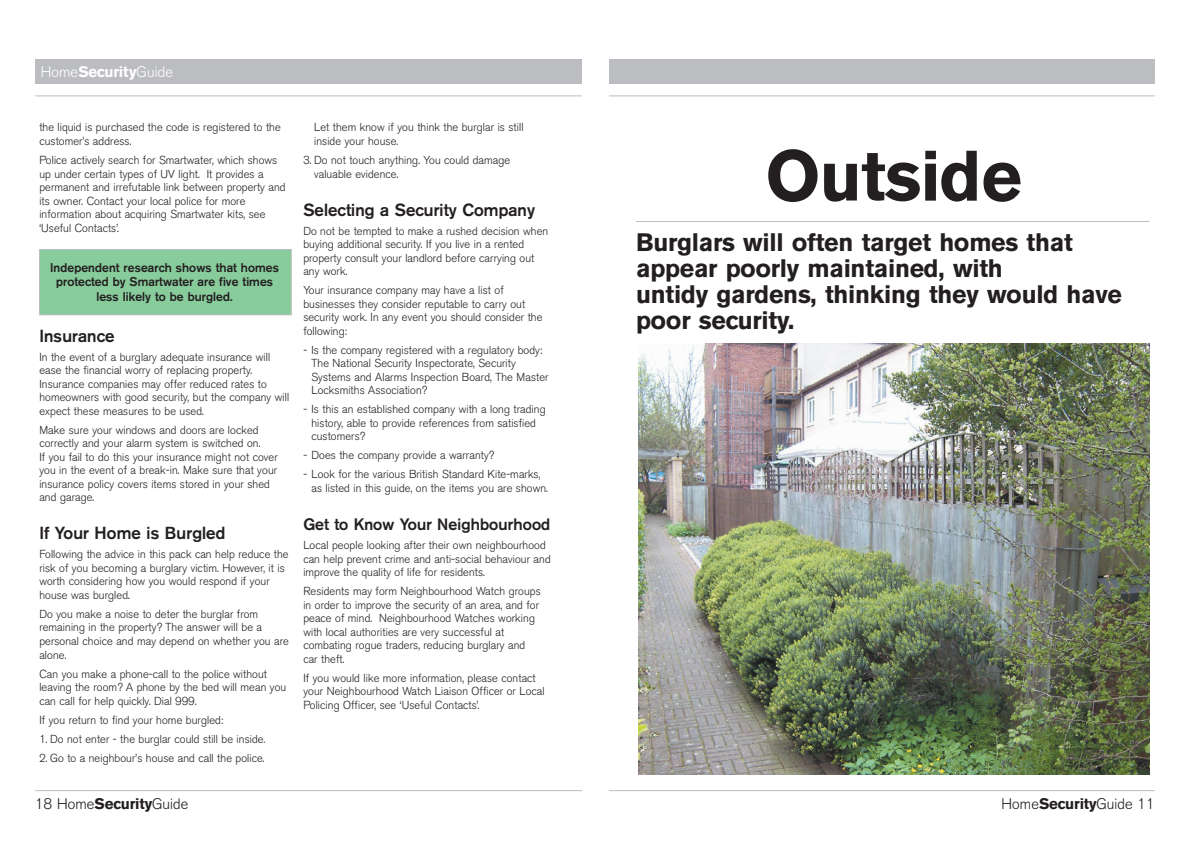
<style>
.page{position:relative;width:1191px;height:842px;background:#fff}
.page>*{position:absolute;margin:0;border:0;box-sizing:border-box;transform-origin:0 0}
.t1{font:700 70.6px "AK11";color:#231f20}
.t2{font:700 25.1px/26.1px "AK11";color:#231f20}
.t3{font:500 17.4px "AK11";color:#231f20}
.t4{font:500 16.4px "AK11";color:#231f20}
.t5{font:300 15.3px "AK11";color:#231f20}
.t6{font:300 15.3px "AK11";color:#fff}
.t7{font:500 12.6px/14.5px "AK11";color:#231f20;text-align:center}
.t8{font:300 11.6px/13.5px "AK11";color:#231f20}
.s1{font-weight:700}
</style>
<div class="page">
<div style="left:609px;top:59px;width:545px;height:25px;background:#bcbdc0"></div>
<hr style="left:609px;top:96px;width:545px;height:1px;background:#bcbdc0">
<hr style="left:609px;top:790px;width:545px;height:1px;background:#bcbdc0">
<hr style="left:636px;top:221px;width:513px;height:1px;background:#bcbdc0">
<img style="left:638px;top:343px;width:511px;height:431px">
<div style="left:40px;top:250px;width:251px;height:65px;background:#88cc9c"></div>
<div style="left:39px;top:249px;width:252px;height:66px;border:1px solid #bcbdc0"></div>
<div style="left:35px;top:59px;width:546px;height:25px;background:#bcbdc0"></div>
<hr style="left:35px;top:96px;width:546px;height:1px;background:#bcbdc0">
<hr style="left:35px;top:790px;width:546px;height:1px;background:#bcbdc0">
<h3 class="t6" style="left:41px;top:63px;width:134px">Home<span class="s1">Security</span>Guide</h3>
<p class="t8" style="left:39px;top:121px;width:243px">the liquid is purchased the code is registered to the customer’s address.</p>
<p class="t8" style="left:39px;top:154px;width:248px">Police actively search for Smartwater, which shows up under certain types of UV light. It provides a permanent and irrefutable link between property and its owner. Contact your local police for more information about acquiring Smartwater kits, see ‘Useful Contacts’.</p>
<p class="t7" style="left:50px;top:260px;width:230px">Independent research shows that homes protected by Smartwater are five times less likely to be burgled.</p>
<h3 class="t3" style="left:39px;top:325px;width:77px">Insurance</h3>
<p class="t8" style="left:39px;top:350px;width:251px">In the event of a burglary adequate insurance will ease the financial worry of replacing property.<br>Insurance companies may offer reduced rates to homeowners with good security, but the company will expect these measures to be used.</p>
<p class="t8" style="left:39px;top:423px;width:240px">Make sure your windows and doors are locked correctly and your alarm system is switched on.<br>If you fail to do this your insurance might not cover you in the event of a break-in. Make sure that your insurance policy covers items stored in your shed and garage.</p>
<h3 class="t3" style="left:39px;top:523px;width:188px">If Your Home is Burgled</h3>
<p class="t8" style="left:39px;top:548px;width:251px">Following the advice in this pack can help reduce the risk of you becoming a burglary victim. However, it is worth considering how you would respond if your house was burgled.</p>
<p class="t8" style="left:39px;top:607px;width:251px">Do you make a noise to deter the burglar from remaining in the property? The answer will be a personal choice and may depend on whether you are alone.</p>
<p class="t8" style="left:39px;top:667px;width:249px">Can you make a phone-call to the police without leaving the room? A phone by the bed will mean you can call for help quickly. Dial 999.</p>
<p class="t8" style="left:39px;top:713px;width:185px">If you return to find your home burgled:</p>
<p class="t8" style="left:39px;top:732px;width:228px">1. Do not enter - the burglar could still be inside.</p>
<p class="t8" style="left:39px;top:751px;width:227px">2. Go to a neighbour’s house and call the police.</p>
<h3 class="t5" style="left:35px;top:795px;width:155px">18 Home<span class="s1">Security</span>Guide</h3>
<p class="t8" style="left:314px;top:121px;width:211px">Let them know if you think the burglar is still inside your house.</p>
<p class="t8" style="left:314px;top:154px;width:198px;text-indent:-11px">3. Do not touch anything. You could damage valuable evidence.</p>
<h3 class="t3" style="left:303px;top:199px;width:233px">Selecting a Security Company</h3>
<p class="t8" style="left:303px;top:224px;width:246px">Do not be tempted to make a rushed decision when buying additional security. If you live in a rented property consult your landlord before carrying out any work.</p>
<p class="t8" style="left:303px;top:284px;width:241px">Your insurance company may have a list of businesses they consider reputable to carry out security work. In any event you should consider the following:</p>
<p class="t8" style="left:311px;top:343px;width:239px;text-indent:-8px">- Is the company registered with a regulatory body:<br>The National Security Inspectorate, Security Systems and Alarms Inspection Board, The Master Locksmiths Association?</p>
<p class="t8" style="left:311px;top:403px;width:236px;text-indent:-8px">- Is this an established company with a long trading history, able to provide references from satisfied customers?</p>
<p class="t8" style="left:303px;top:449px;width:192px">- Does the company provide a warranty?</p>
<p class="t8" style="left:311px;top:468px;width:238px;text-indent:-8px">- Look for the various British Standard Kite-marks, as listed in this guide, on the items you are shown.</p>
<h3 class="t4" style="left:303px;top:515px;width:249px">Get to Know Your Neighbourhood</h3>
<p class="t8" style="left:303px;top:538px;width:249px">Local people looking after their own neighbourhood can help prevent crime and anti-social behaviour and improve the quality of life for residents.</p>
<p class="t8" style="left:303px;top:585px;width:239px">Residents may form Neighbourhood Watch groups in order to improve the security of an area, and for peace of mind. Neighbourhood Watches working with local authorities are very successful at combating rogue traders, reducing burglary and car theft.</p>
<p class="t8" style="left:303px;top:671px;width:243px">If you would like more information, please contact your Neighbourhood Watch Liaison Officer or Local<br>Policing Officer, see ‘Useful Contacts’.</p>
<h1 class="t1" style="left:765px;top:134px;width:257px">Outside</h1>
<h2 class="t2" style="left:636px;top:228px;width:487px">Burglars will often target homes that appear poorly maintained, with<br>untidy gardens, thinking they would have poor security.</h2>
<h3 class="t5" style="left:1001px;top:795px;width:155px">Home<span class="s1">Security</span>Guide 11</h3>
</div>
